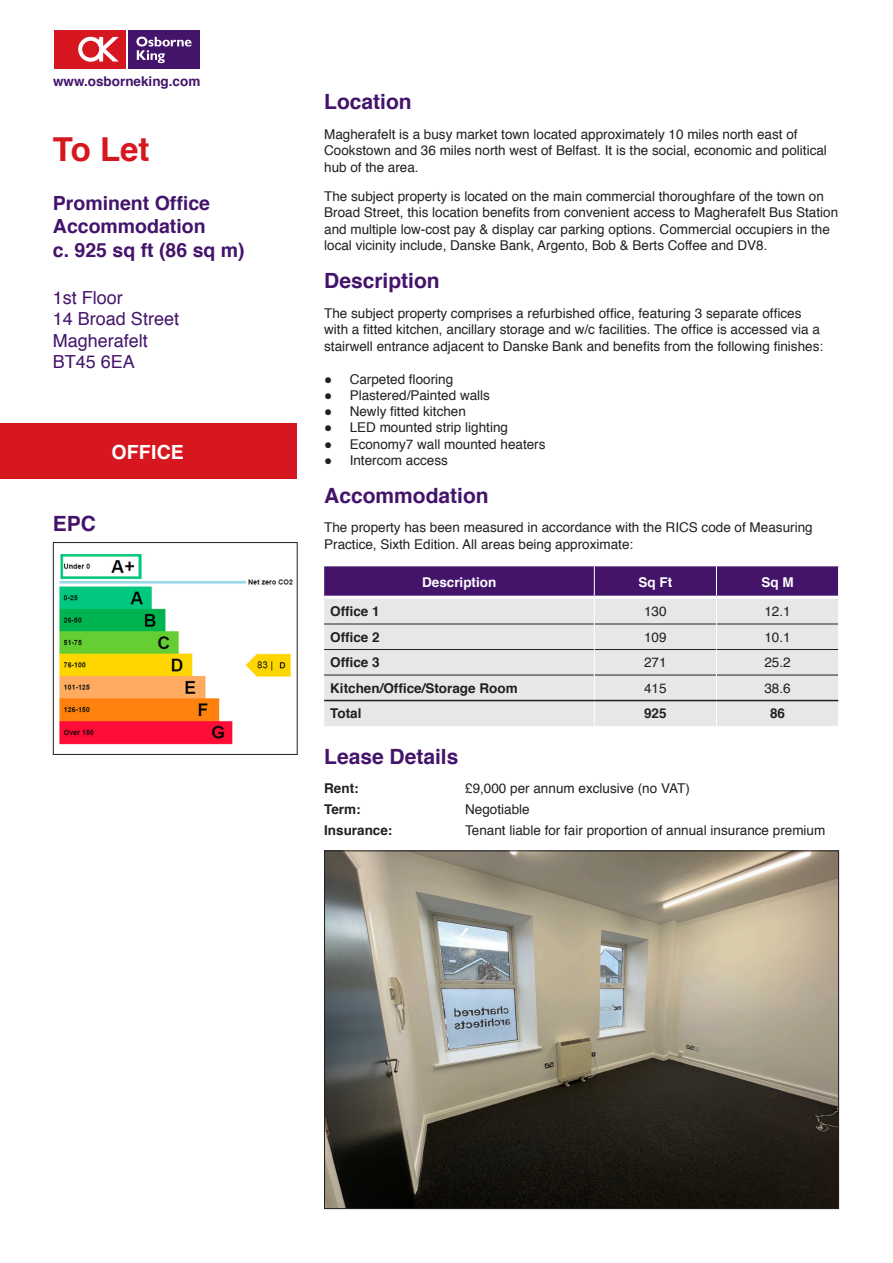
<style>
.page{position:relative;width:893px;height:1263px;background:#fff}
.page>*{position:absolute;margin:0;border:0;box-sizing:border-box;transform-origin:0 0}
.Inside_-_Sale_-_Let{font:700 33px "Helvetica";color:#d7171f}
.t1{font:700 21px "Helvetica";color:#44146b}
.Inside_Description{font:700 19.5px/23.4px "Helvetica";color:#44146b}
.Property_Type{font:700 19.5px "Helvetica";letter-spacing:.01em;color:#fff}
.Address_Inside{font:18px "Helvetica";color:#44146b}
.Body_Text{font:13.5px/16.5px "Helvetica";color:#231f20}
.Bold_to_Regular{font:13.5px "Helvetica";color:#231f20}
.tbl_-_first_column{font:700 13.5px "Helvetica";color:#231f20}
.tbl_-_detail_columns{font:13.5px "Helvetica";color:#231f20}
.Bold_to_Regular-2{font:700 13.5px "Helvetica";color:#231f20}
.t2{font:700 13.5px "Helvetica";color:#44146b}
.tbl_-_Header{font:700 13.5px "Helvetica";color:#fff}
.tbl_-_detail_columns-2{font:700 13.5px "Helvetica";color:#231f20}
</style>
<div class="page">
<div style="left:51px;top:27px;width:152px;height:44px;background:linear-gradient(to right,#fff,#fff)"></div>
<div style="left:128px;top:30px;width:72px;height:38px;background:#44146b"></div>
<svg style="left:136px;top:37px;width:55px;height:26px"></svg>
<div style="left:54px;top:30px;width:72px;height:38px;background:#d7171f"></div>
<svg style="left:78px;top:37px;width:41px;height:25px"></svg>
<img style="left:59px;top:553px;width:234px;height:192px">
<div style="left:53px;top:542px;width:245px;height:213px;border:1px solid #231f20"></div>
<img style="left:326px;top:852px;width:511px;height:355px">
<svg style="left:324px;top:566px;width:515px;height:160px;background:#c3bbcd"></svg>
<hr style="left:594px;top:566px;width:1px;height:30px;background:#fff">
<hr style="left:716px;top:566px;width:1px;height:30px;background:#fff">
<hr style="left:838px;top:566px;width:1px;height:31px;background:#fff">
<hr style="left:324px;top:596px;width:270px;height:3px;background:#fff">
<hr style="left:594px;top:596px;width:122px;height:3px;background:#fff">
<hr style="left:716px;top:596px;width:122px;height:3px;background:#fff">
<hr style="left:324px;top:700px;width:270px;height:1px;background:#231f20">
<hr style="left:594px;top:700px;width:122px;height:1px;background:#231f20">
<hr style="left:716px;top:700px;width:122px;height:1px;background:#231f20">
<div style="left:0;top:424px;width:296px;height:55px;background:#d7171f"></div>
<p class="t2" style="left:53px;top:70px;width:149px">www.osborneking.com</p>
<p class="Inside_-_Sale_-_Let" style="left:53px;top:123px;width:98px">To Let</p>
<p class="Inside_Description" style="left:53px;top:191px;width:159px">Prominent Office<br>Accommodation</p>
<p class="Inside_Description" style="left:53px;top:238px;width:193px">c. 925 sq ft (86 sq m)</p>
<p class="Address_Inside" style="left:53px;top:283px;width:72px">1st Floor</p>
<p class="Address_Inside" style="left:53px;top:305px;width:128px">14 Broad Street</p>
<p class="Address_Inside" style="left:53px;top:327px;width:97px">Magherafelt</p>
<p class="Address_Inside" style="left:53px;top:348px;width:84px">BT45 6EA</p>
<p class="Property_Type" style="left:111px;top:436px;width:74px">OFFICE</p>
<h3 class="t1" style="left:53px;top:507px;width:45px">EPC</h3>
<h3 class="t1" style="left:324px;top:85px;width:89px">Location</h3>
<p class="Body_Text" style="left:324px;top:126px;width:504px">Magherafelt is a busy market town located approximately 10 miles north east of<br>Cookstown and 36 miles north west of Belfast. It is the social, economic and political hub of the area.</p>
<p class="Body_Text" style="left:324px;top:188px;width:515px">The subject property is located on the main commercial thoroughfare of the town on Broad Street, this location benefits from convenient access to Magherafelt Bus Station and multiple low-cost pay &amp; display car parking options. Commercial occupiers in the local vicinity include, Danske Bank, Argento, Bob &amp; Berts Coffee and DV8.</p>
<h3 class="t1" style="left:324px;top:264px;width:117px">Description</h3>
<p class="Body_Text" style="left:324px;top:305px;width:500px">The subject property comprises a refurbished office, featuring 3 separate offices with a fitted kitchen, ancillary storage and w/c facilities. The office is accessed via a stairwell entrance adjacent to Danske Bank and benefits from the following finishes:</p>
<p class="Body_Text" style="left:324px;top:371px;width:131px">● Carpeted flooring</p>
<p class="Body_Text" style="left:324px;top:387px;width:167px">● Plastered/Painted walls</p>
<p class="Body_Text" style="left:324px;top:404px;width:143px">● Newly fitted kitchen</p>
<p class="Body_Text" style="left:324px;top:420px;width:185px">● LED mounted strip lighting</p>
<p class="Body_Text" style="left:324px;top:436px;width:223px">● Economy7 wall mounted heaters</p>
<p class="Body_Text" style="left:324px;top:452px;width:125px">● Intercom access</p>
<h3 class="t1" style="left:324px;top:478px;width:166px">Accommodation</h3>
<p class="Body_Text" style="left:324px;top:519px;width:490px">The property has been measured in accordance with the RICS code of Measuring<br>Practice, Sixth Edition. All areas being approximate:</p>
<p class="tbl_-_Header" style="left:422px;top:571px;width:76px">Description</p>
<p class="tbl_-_Header" style="left:638px;top:571px;width:35px">Sq Ft</p>
<p class="tbl_-_Header" style="left:761px;top:571px;width:34px">Sq M</p>
<p class="tbl_-_first_column" style="left:330px;top:601px;width:51px">Office 1</p>
<p class="tbl_-_detail_columns" style="left:644px;top:601px;width:24px">130</p>
<p class="tbl_-_detail_columns" style="left:764px;top:601px;width:28px">12.1</p>
<p class="tbl_-_first_column" style="left:330px;top:626px;width:51px">Office 2</p>
<p class="tbl_-_detail_columns" style="left:644px;top:627px;width:24px">109</p>
<p class="tbl_-_detail_columns" style="left:764px;top:627px;width:28px">10.1</p>
<p class="tbl_-_first_column" style="left:330px;top:652px;width:51px">Office 3</p>
<p class="tbl_-_detail_columns" style="left:644px;top:652px;width:24px">271</p>
<p class="tbl_-_detail_columns" style="left:764px;top:652px;width:28px">25.2</p>
<p class="tbl_-_first_column" style="left:330px;top:677px;width:189px">Kitchen/Office/Storage Room</p>
<p class="tbl_-_detail_columns" style="left:644px;top:678px;width:24px">415</p>
<p class="tbl_-_detail_columns" style="left:764px;top:678px;width:28px">38.6</p>
<p class="tbl_-_first_column" style="left:330px;top:703px;width:33px">Total</p>
<p class="tbl_-_detail_columns-2" style="left:644px;top:703px;width:24px">925</p>
<p class="tbl_-_detail_columns-2" style="left:770px;top:703px;width:17px">86</p>
<h3 class="t1" style="left:324px;top:740px;width:136px">Lease Details</h3>
<p class="Bold_to_Regular-2" style="left:324px;top:778px;width:36px">Rent:</p>
<p class="Bold_to_Regular" style="left:465px;top:778px;width:226px">£9,000 per annum exclusive (no VAT)</p>
<p class="Bold_to_Regular-2" style="left:324px;top:798px;width:38px">Term:</p>
<p class="Bold_to_Regular" style="left:465px;top:799px;width:66px">Negotiable</p>
<p class="Bold_to_Regular-2" style="left:324px;top:819px;width:70px">Insurance:</p>
<p class="Bold_to_Regular" style="left:465px;top:820px;width:362px">Tenant liable for fair proportion of annual insurance premium</p>
</div>
